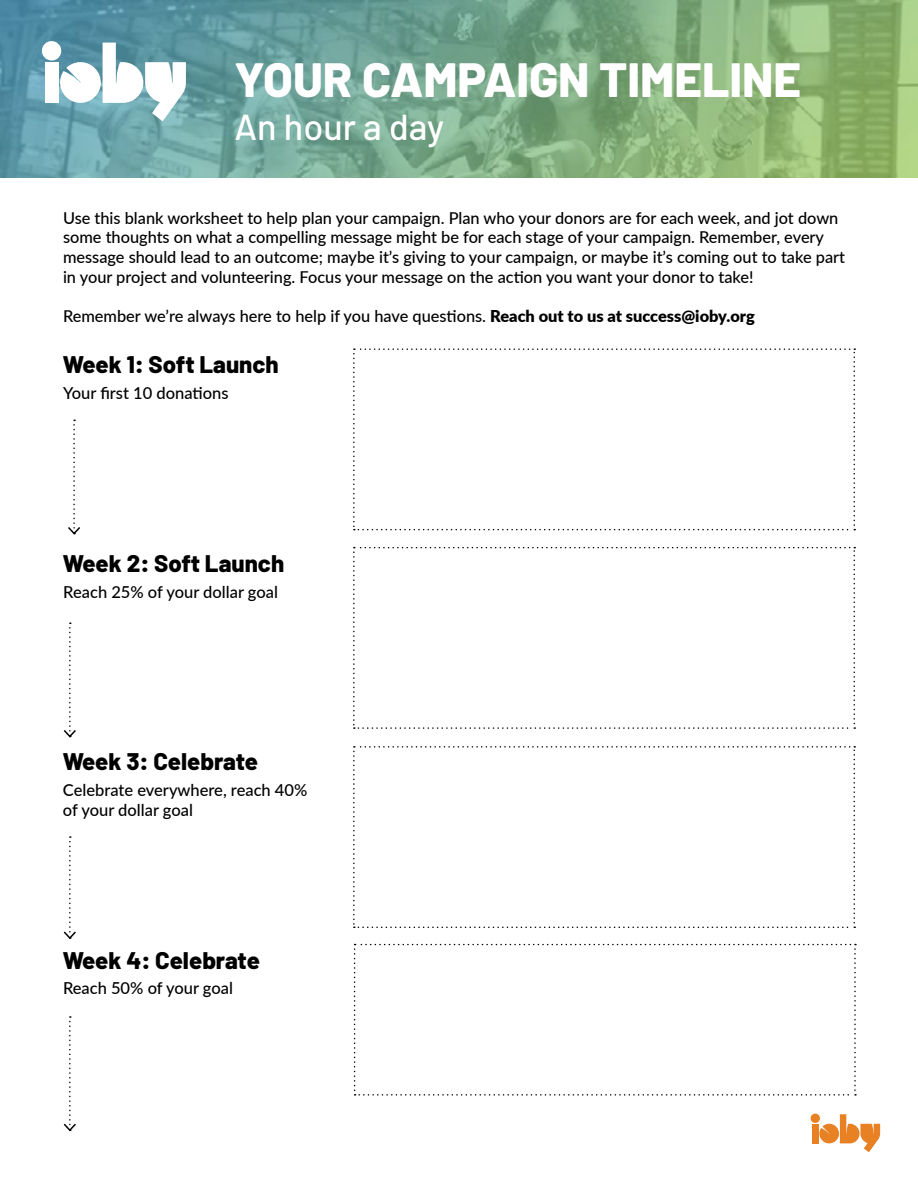
<style>
.page{position:relative;width:918px;height:1188px;background:#fff}
.page>*{position:absolute;margin:0;border:0;box-sizing:border-box;transform-origin:0 0}
.t1{font:800 48px "Barlow";color:#fff}
.t2{font:500 36px "Barlow";color:#fff}
.t3{font:800 24px "Barlow";color:#000}
.t4{font:500 16.5px/19.8px "Lato";color:#000}
.t5{font:500 16.35px/19.6px "Lato";color:#000}
.s1{font-weight:900}
</style>
<div class="page">
<svg style="left:354px;top:944px;width:502px;height:152px"></svg>
<img style="left:0;top:0;width:918px;height:178px">
<svg style="left:42px;top:41px;width:144px;height:80px"></svg>
<div style="left:45px;top:62px;width:13px;height:41px;background:#fff"></div>
<svg style="left:68px;top:420px;width:12px;height:115px"></svg>
<svg style="left:63px;top:622px;width:13px;height:116px"></svg>
<svg style="left:63px;top:836px;width:13px;height:103px"></svg>
<svg style="left:63px;top:1016px;width:13px;height:116px"></svg>
<svg style="left:353px;top:746px;width:502px;height:182px"></svg>
<svg style="left:353px;top:547px;width:502px;height:182px"></svg>
<svg style="left:353px;top:348px;width:502px;height:182px"></svg>
<svg style="left:811px;top:1114px;width:69px;height:38px"></svg>
<div style="left:812px;top:1124px;width:7px;height:19px;background:#e88124"></div>
<h1 class="t1" style="left:235px;top:50px;width:568px">YOUR CAMPAIGN TIMELINE</h1>
<h2 class="t2" style="left:235px;top:105px;width:211px">An hour a day</h2>
<p class="t5" style="left:63px;top:207px;width:784px">Use this blank worksheet to help plan your campaign. Plan who your donors are for each week, and jot down some thoughts on what a compelling message might be for each stage of your campaign. Remember, every message should lead to an outcome; maybe it’s giving to your campaign, or maybe it’s coming out to take part in your project and volunteering. Focus your message on the action you want your donor to take!</p>
<p class="t5" style="left:63px;top:305px;width:693px">Remember we’re always here to help if you have questions. <span class="s1">Reach out to us at success@ioby.org</span></p>
<h3 class="t3" style="left:63px;top:350px;width:217px">Week 1: Soft Launch</h3>
<p class="t4" style="left:63px;top:382px;width:167px">Your first 10 donations</p>
<h3 class="t3" style="left:63px;top:548px;width:222px">Week 2: Soft Launch</h3>
<p class="t4" style="left:63px;top:581px;width:216px">Reach 25% of your dollar goal</p>
<h3 class="t3" style="left:63px;top:747px;width:197px">Week 3: Celebrate</h3>
<p class="t4" style="left:63px;top:779px;width:246px">Celebrate everywhere, reach 40% of your dollar goal</p>
<h3 class="t3" style="left:63px;top:945px;width:198px">Week 4: Celebrate</h3>
<p class="t4" style="left:63px;top:978px;width:172px">Reach 50% of your goal</p>
</div>
